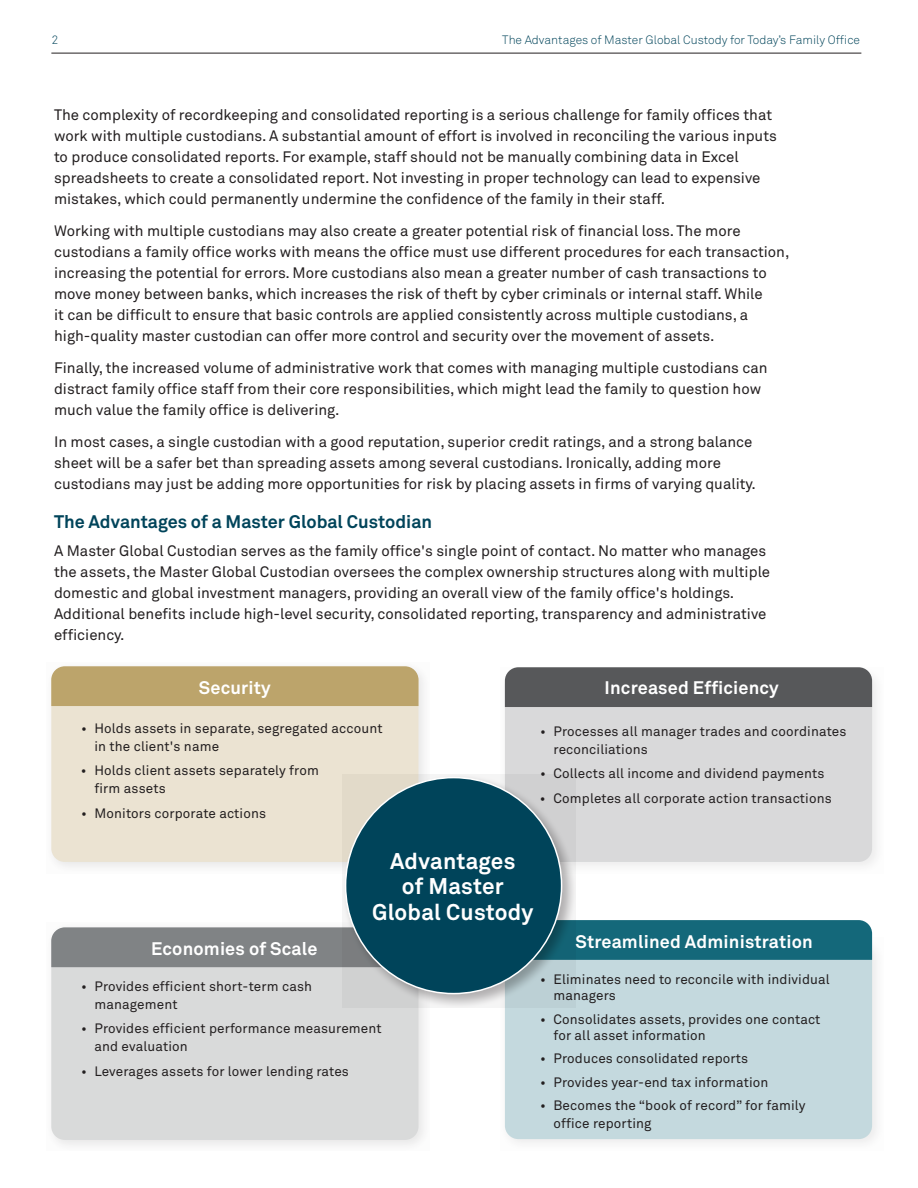
<style>
.page{position:relative;width:918px;height:1188px;background:#fff}
.page>*{position:absolute;margin:0;border:0;box-sizing:border-box;transform-origin:0 0}
.t1{font:700 22.5px/25.5px "Akkurat Pro";letter-spacing:.01em;color:#fff;text-align:center}
.t2{font:700 18px "Akkurat Pro";letter-spacing:.01em;color:#fff}
.t3{font:700 18px "Akkurat Pro";color:#00445a}
.t4{font:15px/21px "Akkurat Pro";color:#231f20}
.t5{font:13.5px/18px "Akkurat Pro";letter-spacing:.01em;color:#231f20}
.t6{font:12px "Akkurat Light Pro";color:#00445a}
</style>
<div class="page">
<hr style="left:51px;top:53px;width:810px;height:1px;background:#231f20">
<div style="left:46px;top:922px;width:384px;height:229px;background:#f8f7f8"></div>
<div style="left:51px;top:927px;width:368px;height:213px;background:#d9dada;border-radius:14px"></div>
<div style="left:51px;top:927px;width:291px;height:40px;background:#808385"></div>
<div style="left:46px;top:662px;width:384px;height:211px;background:#f8f8f8"></div>
<div style="left:51px;top:667px;width:368px;height:195px;background:#ebe3d2;border-radius:14px"></div>
<div style="left:500px;top:667px;width:384px;height:206px;background:#f7f7f7"></div>
<div style="left:505px;top:672px;width:367px;height:190px;background:#d9d9da;border-radius:14px"></div>
<div style="left:500px;top:937px;width:384px;height:214px;background:linear-gradient(to right,#f6f7f7,#f5f6f6)"></div>
<div style="left:505px;top:942px;width:367px;height:197px;background:#c4d9de;border-radius:14px"></div>
<div style="left:51px;top:666px;width:367px;height:40px;background:#bca46b"></div>
<div style="left:505px;top:667px;width:367px;height:40px;background:#57585a"></div>
<div style="left:576px;top:920px;width:296px;height:40px;background:#14687a"></div>
<svg style="left:342px;top:774px;width:234px;height:234px"></svg>
<div style="left:346px;top:778px;width:216px;height:216px;background:#00445a;border-radius:50%"></div>
<p class="t6" style="left:51px;top:32px;width:8px">2</p>
<p class="t6" style="left:502px;top:32px;width:359px">The Advantages of Master Global Custody for Today’s Family Office</p>
<p class="t4" style="left:54px;top:104px;width:724px">The complexity of recordkeeping and consolidated reporting is a serious challenge for family offices that work with multiple custodians. A substantial amount of effort is involved in reconciling the various inputs to produce consolidated reports. For example, staff should not be manually combining data in Excel spreadsheets to create a consolidated report. Not investing in proper technology can lead to expensive mistakes, which could permanently undermine the confidence of the family in their staff.</p>
<p class="t4" style="left:54px;top:221px;width:737px">Working with multiple custodians may also create a greater potential risk of financial loss. The more custodians a family office works with means the office must use different procedures for each transaction, increasing the potential for errors. More custodians also mean a greater number of cash transactions to move money between banks, which increases the risk of theft by cyber criminals or internal staff. While<br>it can be difficult to ensure that basic controls are applied consistently across multiple custodians, a high-quality master custodian can offer more control and security over the movement of assets.</p>
<p class="t4" style="left:54px;top:358px;width:715px">Finally, the increased volume of administrative work that comes with managing multiple custodians can distract family office staff from their core responsibilities, which might lead the family to question how much value the family office is delivering.</p>
<p class="t4" style="left:54px;top:432px;width:703px">In most cases, a single custodian with a good reputation, superior credit ratings, and a strong balance sheet will be a safer bet than spreading assets among several custodians. Ironically, adding more custodians may just be adding more opportunities for risk by placing assets in firms of varying quality.</p>
<p class="t3" style="left:54px;top:510px;width:380px">The Advantages of a Master Global Custodian</p>
<p class="t4" style="left:54px;top:540px;width:718px">A Master Global Custodian serves as the family office's single point of contact. No matter who manages the assets, the Master Global Custodian oversees the complex ownership structures along with multiple domestic and global investment managers, providing an overall view of the family office's holdings.<br>Additional benefits include high-level security, consolidated reporting, transparency and administrative efficiency.</p>
<p class="t2" style="left:199px;top:677px;width:73px">Security</p>
<p class="t5" style="left:94px;top:719px;width:290px;text-indent:-13px">• Holds assets in separate, segregated account in the client's name</p>
<p class="t5" style="left:95px;top:762px;width:226px;text-indent:-14px">• Holds client assets separately from firm assets</p>
<p class="t5" style="left:81px;top:805px;width:187px">• Monitors corporate actions</p>
<p class="t2" style="left:605px;top:677px;width:175px">Increased Efficiency</p>
<p class="t5" style="left:553px;top:722px;width:294px;text-indent:-13px">• Processes all manager trades and coordinates reconciliations</p>
<p class="t5" style="left:540px;top:765px;width:286px">• Collects all income and dividend payments</p>
<p class="t5" style="left:540px;top:790px;width:293px">• Completes all corporate action transactions</p>
<p class="t2" style="left:151px;top:937px;width:168px">Economies of Scale</p>
<h1 class="t1" style="left:372px;top:849px;width:163px">Advantages<br>of Master<br>Global Custody</h1>
<p class="t2" style="left:575px;top:930px;width:239px">Streamlined Administration</p>
<p class="t5" style="left:95px;top:977px;width:219px;text-indent:-14px">• Provides efficient short-term cash management</p>
<p class="t5" style="left:94px;top:1020px;width:289px;text-indent:-13px">• Provides efficient performance measurement and evaluation</p>
<p class="t5" style="left:81px;top:1063px;width:269px">• Leverages assets for lower lending rates</p>
<p class="t5" style="left:554px;top:971px;width:278px;line-height:16.5px;text-indent:-14px">• Eliminates need to reconcile with individual managers</p>
<p class="t5" style="left:554px;top:1011px;width:269px;line-height:16.5px;text-indent:-14px">• Consolidates assets, provides one contact for all asset information</p>
<p class="t5" style="left:540px;top:1050px;width:210px">• Produces consolidated reports</p>
<p class="t5" style="left:540px;top:1073px;width:230px">• Provides year-end tax information</p>
<p class="t5" style="left:554px;top:1097px;width:254px;text-indent:-14px">• Becomes the “book of record” for family office reporting</p>
</div>
